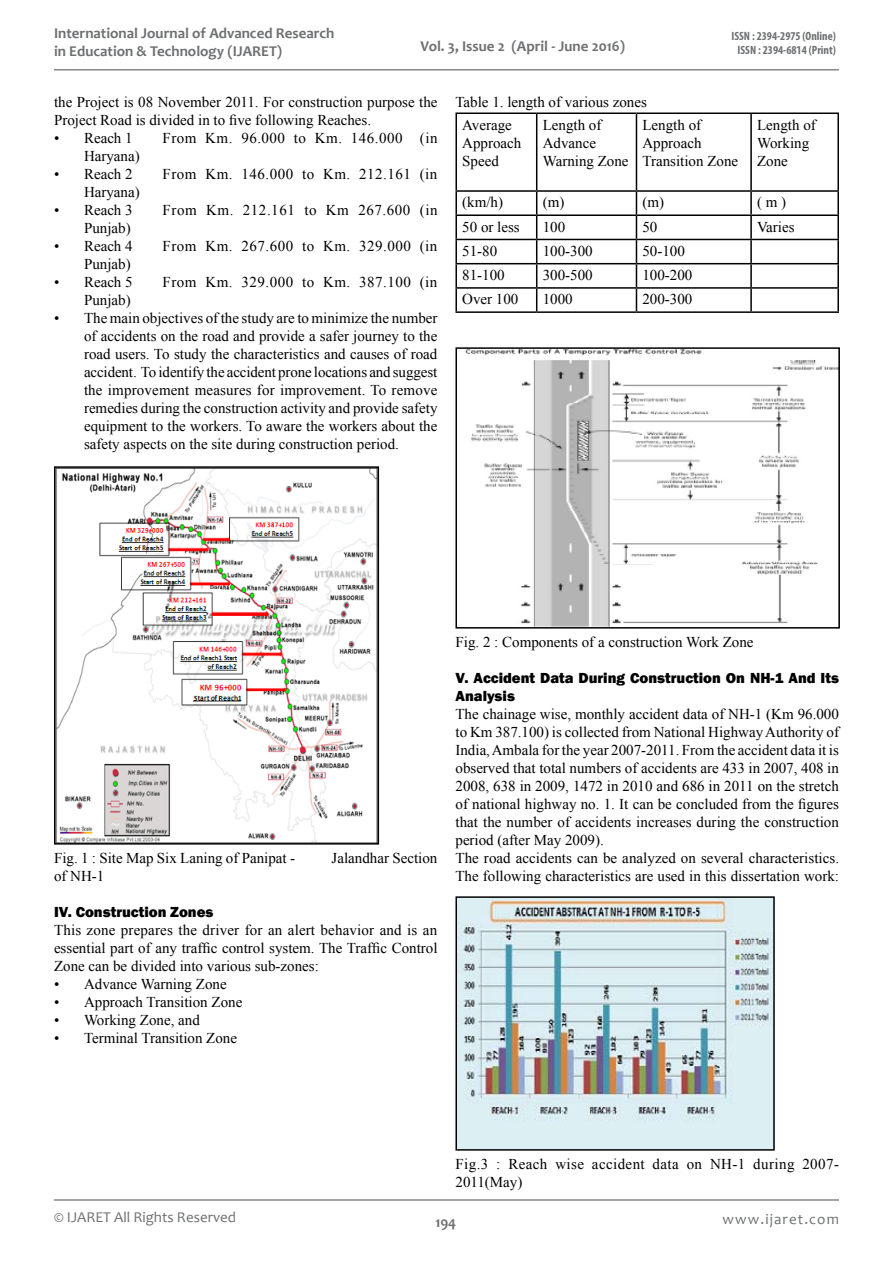
<style>
.page{position:relative;width:893px;height:1263px;background:#fff}
.page>*{position:absolute;margin:0;border:0;box-sizing:border-box;transform-origin:0 0}
.t1{font:15px/18px "Times New Roman";color:#000}
.t2{font:15px "Times New Roman";letter-spacing:.035em;color:#000}
.t3{font:700 15px/18px "Candara";color:#6d6f71}
.t4{font:800 15px/18px "Franklin Gothic";color:#000}
.t5{font:15px/18px "Times New Roman";letter-spacing:.025em;color:#000}
.t6{font:15px "Candara";color:#6d6f71}
.t7{font:15px "Candara";letter-spacing:.075em;color:#6d6f71}
.t8{font:700 condensed 12px/14.4px "Myriad Pro";color:#6d6f71;text-align:center}
</style>
<div class="page">
<hr style="left:54px;top:1199px;width:785px;height:2px;background:#86888b">
<hr style="left:54px;top:69px;width:785px;height:2px;background:#86888b">
<img style="left:57px;top:469px;width:319px;height:373px">
<div style="left:54px;top:466px;width:325px;height:379px;border:2px solid #000"></div>
<hr style="left:455px;top:113px;width:82px;height:1px;background:#000">
<hr style="left:455px;top:114px;width:2px;height:76px;background:#000">
<hr style="left:537px;top:113px;width:99px;height:1px;background:#000">
<hr style="left:536px;top:114px;width:1px;height:76px;background:#000">
<hr style="left:636px;top:113px;width:115px;height:1px;background:#000">
<hr style="left:636px;top:114px;width:1px;height:76px;background:#000">
<hr style="left:751px;top:113px;width:88px;height:1px;background:#000">
<hr style="left:750px;top:114px;width:2px;height:76px;background:#000">
<hr style="left:837px;top:114px;width:2px;height:76px;background:#000">
<hr style="left:455px;top:190px;width:82px;height:2px;background:#000">
<hr style="left:455px;top:192px;width:2px;height:22px;background:#000">
<hr style="left:537px;top:190px;width:99px;height:2px;background:#000">
<hr style="left:636px;top:190px;width:115px;height:2px;background:#000">
<hr style="left:751px;top:190px;width:88px;height:2px;background:#000">
<hr style="left:750px;top:192px;width:2px;height:22px;background:#000">
<hr style="left:837px;top:192px;width:2px;height:22px;background:#000">
<hr style="left:455px;top:214px;width:82px;height:2px;background:#000">
<hr style="left:455px;top:216px;width:2px;height:23px;background:#000">
<hr style="left:537px;top:214px;width:99px;height:2px;background:#000">
<hr style="left:636px;top:214px;width:115px;height:2px;background:#000">
<hr style="left:751px;top:214px;width:88px;height:2px;background:#000">
<hr style="left:750px;top:216px;width:2px;height:23px;background:#000">
<hr style="left:837px;top:216px;width:2px;height:23px;background:#000">
<hr style="left:455px;top:239px;width:82px;height:1px;background:#000">
<hr style="left:455px;top:240px;width:2px;height:23px;background:#000">
<hr style="left:537px;top:239px;width:99px;height:1px;background:#000">
<hr style="left:636px;top:239px;width:115px;height:1px;background:#000">
<hr style="left:751px;top:239px;width:88px;height:1px;background:#000">
<hr style="left:750px;top:240px;width:2px;height:23px;background:#000">
<hr style="left:837px;top:240px;width:2px;height:23px;background:#000">
<hr style="left:455px;top:263px;width:82px;height:1px;background:#000">
<hr style="left:455px;top:264px;width:2px;height:23px;background:#000">
<hr style="left:537px;top:263px;width:99px;height:1px;background:#000">
<hr style="left:636px;top:263px;width:115px;height:1px;background:#000">
<hr style="left:751px;top:263px;width:88px;height:1px;background:#000">
<hr style="left:750px;top:264px;width:2px;height:23px;background:#000">
<hr style="left:837px;top:264px;width:2px;height:23px;background:#000">
<hr style="left:455px;top:287px;width:82px;height:2px;background:#000">
<hr style="left:455px;top:289px;width:2px;height:22px;background:#000">
<hr style="left:537px;top:287px;width:99px;height:2px;background:#000">
<svg style="left:536px;top:192px;width:1px;height:119px"></svg>
<hr style="left:636px;top:287px;width:115px;height:2px;background:#000">
<svg style="left:636px;top:192px;width:1px;height:119px"></svg>
<hr style="left:751px;top:287px;width:88px;height:2px;background:#000">
<hr style="left:750px;top:289px;width:2px;height:22px;background:#000">
<hr style="left:837px;top:289px;width:2px;height:22px;background:#000">
<hr style="left:455px;top:311px;width:82px;height:2px;background:#000">
<hr style="left:537px;top:311px;width:99px;height:2px;background:#000">
<hr style="left:636px;top:311px;width:115px;height:2px;background:#000">
<hr style="left:751px;top:311px;width:88px;height:2px;background:#000">
<img style="left:465px;top:350px;width:372px;height:276px">
<div style="left:455px;top:347px;width:385px;height:282px;border:2px solid #000"></div>
<img style="left:458px;top:899px;width:314px;height:249px">
<div style="left:455px;top:896px;width:320px;height:255px;border:2px solid #000"></div>
<p class="t3" style="left:54px;top:24px;width:282px">International Journal of Advanced Research in Education &amp; Technology (IJARET)</p>
<p class="t3" style="left:420px;top:36px;width:206px">Vol. 3, Issue 2 (April - June 2016)</p>
<p class="t8" style="left:731px;top:28px;width:106px">ISSN : 2394-2975 (Online)<br>ISSN : 2394-6814 (Print)</p>
<p class="t1" style="left:54px;top:92px;width:385px">the Project is 08 November 2011. For construction purpose the<br>Project Road is divided in to five following Reaches.</p>
<p class="t1" style="left:54px;top:128px;width:80px">• Reach 1</p>
<p class="t2" style="left:162px;top:127px;width:276px">From Km. 96.000 to Km. 146.000 (in</p>
<p class="t1" style="left:84px;top:146px;width:57px">Haryana)</p>
<p class="t1" style="left:54px;top:164px;width:80px">• Reach 2</p>
<p class="t2" style="left:162px;top:163px;width:276px">From Km. 146.000 to Km. 212.161 (in</p>
<p class="t1" style="left:84px;top:182px;width:57px">Haryana)</p>
<p class="t1" style="left:54px;top:200px;width:80px">• Reach 3</p>
<p class="t2" style="left:163px;top:199px;width:277px">From Km. 212.161 to Km 267.600 (in</p>
<p class="t1" style="left:84px;top:218px;width:48px">Punjab)</p>
<p class="t1" style="left:54px;top:236px;width:80px">• Reach 4</p>
<p class="t2" style="left:162px;top:235px;width:276px">From Km. 267.600 to Km. 329.000 (in</p>
<p class="t1" style="left:84px;top:254px;width:48px">Punjab)</p>
<p class="t1" style="left:54px;top:272px;width:80px">• Reach 5</p>
<p class="t2" style="left:162px;top:271px;width:276px">From Km. 329.000 to Km. 387.100 (in</p>
<p class="t1" style="left:84px;top:290px;width:48px">Punjab)</p>
<p class="t1" style="left:84px;top:308px;width:355px;text-align:justify;text-indent:-30px">• The main objectives of the study are to minimize the number of accidents on the road and provide a safer journey to the road users. To study the characteristics and causes of road accident. To identify the accident prone locations and suggest the improvement measures for improvement. To remove remedies during the construction activity and provide safety equipment to the workers. To aware the workers about the safety aspects on the site during construction period.</p>
<p class="t1" style="left:462px;top:90px;width:186px;line-height:23.1px;text-indent:-7px">Table 1. length of various zones<br>Average</p>
<p class="t1" style="left:462px;top:133px;width:61px">Approach<br>Speed</p>
<p class="t1" style="left:543px;top:115px;width:87px">Length of<br>Advance<br>Warning Zone</p>
<p class="t1" style="left:642px;top:115px;width:97px">Length of<br>Approach<br>Transition Zone</p>
<p class="t1" style="left:757px;top:115px;width:60px">Length of<br>Working<br>Zone</p>
<p class="t1" style="left:462px;top:193px;width:42px">(km/h)</p>
<p class="t1" style="left:543px;top:193px;width:23px">(m)</p>
<p class="t1" style="left:642px;top:193px;width:23px">(m)</p>
<p class="t1" style="left:757px;top:193px;width:31px">( m )</p>
<p class="t1" style="left:462px;top:217px;width:59px">50 or less</p>
<p class="t1" style="left:543px;top:217px;width:24px">100</p>
<p class="t1" style="left:642px;top:217px;width:16px">50</p>
<p class="t1" style="left:757px;top:217px;width:39px">Varies</p>
<p class="t1" style="left:462px;top:242px;width:36px">51-80</p>
<p class="t1" style="left:543px;top:242px;width:51px">100-300</p>
<p class="t1" style="left:642px;top:242px;width:44px">50-100</p>
<p class="t1" style="left:462px;top:266px;width:44px">81-100</p>
<p class="t1" style="left:543px;top:266px;width:51px">300-500</p>
<p class="t1" style="left:642px;top:266px;width:51px">100-200</p>
<p class="t1" style="left:462px;top:290px;width:58px">Over 100</p>
<p class="t1" style="left:543px;top:290px;width:31px">1000</p>
<p class="t1" style="left:642px;top:290px;width:51px">200-300</p>
<p class="t1" style="left:54px;top:848px;width:243px">Fig. 1 : Site Map Six Laning of Panipat -</p>
<p class="t1" style="left:332px;top:848px;width:107px">Jalandhar Section</p>
<p class="t1" style="left:54px;top:866px;width:52px">of NH-1</p>
<p class="t4" style="left:54px;top:902px;width:161px">IV. Construction Zones</p>
<p class="t1" style="left:54px;top:920px;width:385px;text-align:justify">This zone prepares the driver for an alert behavior and is an essential part of any traffic control system. The Traffic Control Zone can be divided into various sub-zones:</p>
<p class="t1" style="left:54px;top:974px;width:174px">• Advance Warning Zone</p>
<p class="t1" style="left:54px;top:992px;width:190px">• Approach Transition Zone</p>
<p class="t1" style="left:54px;top:1010px;width:147px">• Working Zone, and</p>
<p class="t1" style="left:54px;top:1028px;width:185px">• Terminal Transition Zone</p>
<p class="t1" style="left:455px;top:632px;width:300px">Fig. 2 : Components of a construction Work Zone</p>
<p class="t4" style="left:455px;top:668px;width:385px">V. Accident Data During Construction On NH-1 And Its<br>Analysis</p>
<p class="t1" style="left:455px;top:704px;width:385px">The chainage wise, monthly accident data of NH-1 (Km 96.000 to Km 387.100) is collected from National Highway Authority of India, Ambala for the year 2007-2011. From the accident data it is observed that total numbers of accidents are 433 in 2007, 408 in 2008, 638 in 2009, 1472 in 2010 and 686 in 2011 on the stretch of national highway no. 1. It can be concluded from the figures that the number of accidents increases during the construction period (after May 2009).<br>The road accidents can be analyzed on several characteristics.<br>The following characteristics are used in this dissertation work:</p>
<p class="t5" style="left:455px;top:1154px;width:385px">Fig.3 : Reach wise accident data on NH-1 during 2007-<br>2011(May)</p>
<p class="t6" style="left:54px;top:1207px;width:184px">© IJARET All Rights Reserved</p>
<p class="t7" style="left:723px;top:1210px;width:118px">www.ijaret.com</p>
<p class="t3" style="left:435px;top:1213px;width:22px">194</p>
</div>
